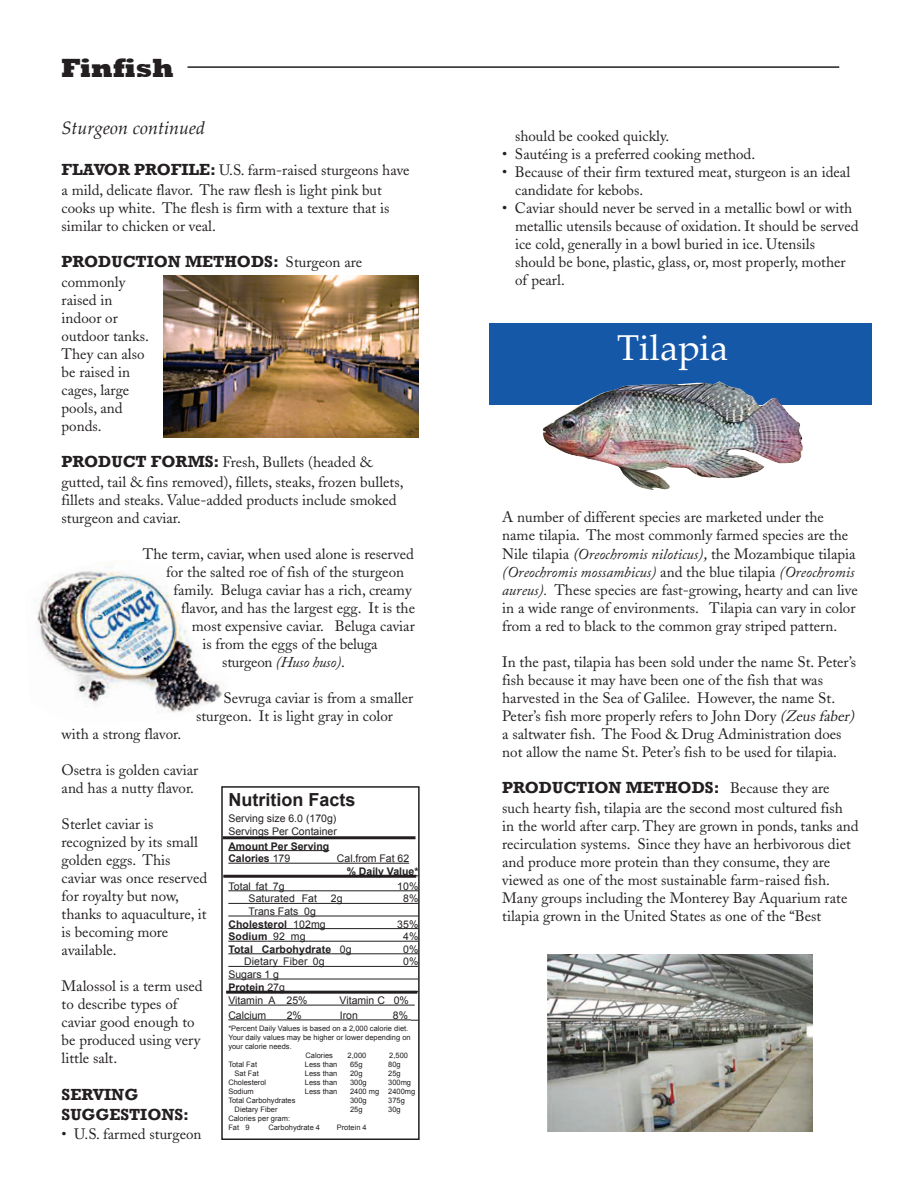
<style>
.page{position:relative;width:918px;height:1188px;background:#fff}
.page>*{position:absolute;margin:0;border:0;box-sizing:border-box;transform-origin:0 0}
.t1{font:36px "Palatino Linotype";color:#fff}
.t2{font:800 27px "Rockwell";color:#231f20}
.t3{font:italic 18px "Palatino Linotype";color:#231f20}
.t4{font:700 18px "Arial";color:#231f20}
.t5{font:700 16.5px/19.8px "Rockwell";color:#231f20}
.t6{font:15px/18px "Adobe Caslon";color:#231f20}
.t7{font:italic 15px "Adobe Caslon Pro";color:#231f20}
.t8{font:10.5px/12.6px "Arial";color:#231f20}
.t9{font:700 10.5px/12.6px "Arial";color:#231f20}
.t10{font:7.5px/9px "Arial";color:#231f20}
.s1{font-family:"Rockwell";font-weight:700;font-size:16.5px}
.s2{font-family:"Adobe Caslon";font-weight:400;font-size:15px}
.s3{font-family:"Adobe Caslon";font-style:normal}
.s4{font-style:normal}
.s5{font-weight:400}
.s6{font-weight:700}
.s7{font-style:italic}
.s8{font-family:"Adobe Caslon Pro";font-style:italic}
</style>
<div class="page">
<img style="left:163px;top:275px;width:255px;height:162px">
<img style="left:35px;top:564px;width:188px;height:148px">
<img style="left:548px;top:954px;width:264px;height:178px">
<div style="left:489px;top:323px;width:383px;height:81px;background:#1558a8"></div>
<div style="left:221px;top:786px;width:199px;height:354px;border:2px solid #231f20"></div>
<hr style="left:228px;top:850px;width:101px;height:1px;background:#231f20">
<hr style="left:228px;top:863px;width:42px;height:1px;background:#231f20">
<hr style="left:270px;top:863px;width:139px;height:1px;background:#231f20">
<hr style="left:230px;top:875px;width:189px;height:1px;background:#231f20">
<hr style="left:228px;top:890px;width:191px;height:1px;background:#231f20">
<hr style="left:228px;top:903px;width:191px;height:1px;background:#231f20">
<hr style="left:228px;top:916px;width:191px;height:1px;background:#231f20">
<hr style="left:228px;top:928px;width:65px;height:1px;background:#231f20">
<hr style="left:293px;top:928px;width:126px;height:1px;background:#231f20">
<hr style="left:228px;top:941px;width:40px;height:1px;background:#231f20">
<hr style="left:268px;top:941px;width:151px;height:1px;background:#231f20">
<hr style="left:228px;top:953px;width:103px;height:1px;background:#231f20">
<hr style="left:331px;top:953px;width:88px;height:1px;background:#231f20">
<hr style="left:228px;top:966px;width:191px;height:1px;background:#231f20">
<hr style="left:228px;top:979px;width:191px;height:1px;background:#231f20">
<hr style="left:265px;top:991px;width:154px;height:1px;background:#231f20">
<hr style="left:228px;top:1005px;width:187px;height:1px;background:#231f20">
<hr style="left:228px;top:1020px;width:183px;height:1px;background:#231f20">
<hr style="left:223px;top:836px;width:193px;height:3px;background:#231f20">
<hr style="left:223px;top:875px;width:193px;height:3px;background:#231f20">
<hr style="left:226px;top:991px;width:191px;height:3px;background:#231f20">
<img style="left:542px;top:381px;width:261px;height:109px">
<hr style="left:187px;top:66px;width:652px;height:2px;background:#231f20">
<h2 class="t2" style="left:62px;top:52px;width:114px">Finfish</h2>
<p class="t3" style="left:62px;top:121px;width:145px">Sturgeon continued</p>
<p class="t6" style="left:62px;top:162px;width:350px;line-height:19.8px"><span class="s1">FLAVOR PROFILE:</span> U.S. farm-raised sturgeons have a mild, delicate flavor. The raw flesh is light pink but</p>
<p class="t6" style="left:62px;top:200px;width:329px">cooks up white. The flesh is firm with a texture that is similar to chicken or veal.</p>
<p class="t5" style="left:62px;top:251px;width:302px">PRODUCTION METHODS: <span class="s2">Sturgeon are</span></p>
<p class="t6" style="left:62px;top:275px;width:89px">commonly raised in indoor or outdoor tanks.<br>They can also be raised in cages, large pools, and ponds.</p>
<p class="t6" style="left:62px;top:454px;width:343px;line-height:19.8px"><span class="s1">PRODUCT FORMS:</span> Fresh, Bullets (headed &amp; gutted, tail &amp; fins removed), fillets, steaks, frozen bullets,</p>
<p class="t6" style="left:62px;top:493px;width:336px">fillets and steaks. Value-added products include smoked sturgeon and caviar.</p>
<p class="t6" style="left:143px;top:547px;width:273px">The term, caviar, when used alone is reserved</p>
<p class="t6" style="left:166px;top:565px;width:239px">for the salted roe of fish of the sturgeon</p>
<p class="t6" style="left:174px;top:583px;width:240px">family. Beluga caviar has a rich, creamy</p>
<p class="t6" style="left:181px;top:601px;width:235px">flavor, and has the largest egg. It is the</p>
<p class="t6" style="left:192px;top:619px;width:225px">most expensive caviar. Beluga caviar</p>
<p class="t6" style="left:202px;top:637px;width:177px">is from the eggs of the beluga</p>
<p class="t7" style="left:222px;top:657px;width:124px"><span class="s3">sturgeon</span> (Huso huso)<span class="s4">.</span></p>
<p class="t6" style="left:196px;top:691px;width:219px;text-indent:27px">Sevruga caviar is from a smaller sturgeon. It is light gray in color</p>
<p class="t6" style="left:62px;top:727px;width:121px">with a strong flavor.</p>
<p class="t6" style="left:62px;top:763px;width:138px">Osetra is golden caviar and has a nutty flavor.</p>
<p class="t6" style="left:62px;top:817px;width:147px">Sterlet caviar is recognized by its small golden eggs. This caviar was once reserved for royalty but now, thanks to aquaculture, it is becoming more available.</p>
<p class="t6" style="left:62px;top:979px;width:142px">Malossol is a term used to describe types of caviar good enough to be produced using very little salt.</p>
<p class="t5" style="left:62px;top:1084px;width:129px">SERVING<br>SUGGESTIONS:</p>
<p class="t6" style="left:62px;top:1127px;width:141px">• U.S. farmed sturgeon</p>
<p class="t4" style="left:228px;top:790px;width:128px">Nutrition Facts</p>
<p class="t8" style="left:228px;top:812px;width:110px">Serving size 6.0 (170g)<br>Servings Per Container</p>
<p class="t9" style="left:228px;top:840px;width:102px">Amount Per Serving<br>Calories <span class="s5">179</span></p>
<p class="t8" style="left:337px;top:852px;width:74px">Cal.from Fat 62</p>
<p class="t9" style="left:347px;top:865px;width:73px">% Daily Value*</p>
<p class="t8" style="left:228px;top:880px;width:58px">Total fat 7g</p>
<p class="t8" style="left:397px;top:880px;width:23px">10%</p>
<p class="t8" style="left:249px;top:892px;width:70px">Saturated Fat</p>
<p class="t8" style="left:331px;top:892px;width:13px">2g</p>
<p class="t8" style="left:403px;top:892px;width:17px">8%</p>
<p class="t8" style="left:228px;top:905px;width:99px;text-indent:20px">Trans Fats 0g<br><span class="s6">Cholesterol</span> 102mg</p>
<p class="t8" style="left:397px;top:918px;width:23px">35%</p>
<p class="t9" style="left:228px;top:930px;width:79px">Sodium <span class="s5">92 mg</span></p>
<p class="t8" style="left:403px;top:930px;width:17px">4%</p>
<p class="t9" style="left:228px;top:943px;width:125px">Total Carbohydrate <span class="s5">0g</span></p>
<p class="t8" style="left:403px;top:943px;width:17px">0%</p>
<p class="t8" style="left:244px;top:955px;width:82px">Dietary Fiber 0g</p>
<p class="t8" style="left:403px;top:955px;width:17px">0%</p>
<p class="t8" style="left:228px;top:968px;width:81px;line-height:13px">Sugars 1 g<br><span class="s6">Protein</span> 27g<br>Vitamin A 25%</p>
<p class="t8" style="left:340px;top:994px;width:71px">Vitamin C 0%</p>
<p class="t8" style="left:228px;top:1009px;width:39px">Calcium</p>
<p class="t8" style="left:287px;top:1009px;width:17px">2%</p>
<p class="t8" style="left:340px;top:1009px;width:20px">Iron</p>
<p class="t8" style="left:393px;top:1009px;width:17px">8%</p>
<p class="t10" style="left:228px;top:1024px;width:181px">*Percent Daily Values is based on a 2,000 calorie diet.</p>
<p class="t10" style="left:228px;top:1033px;width:184px">Your daily values may be higher or lower depending on</p>
<p class="t10" style="left:228px;top:1042px;width:65px">your calorie needs.</p>
<p class="t10" style="left:305px;top:1051px;width:29px">Calories</p>
<p class="t10" style="left:348px;top:1051px;width:20px">2,000</p>
<p class="t10" style="left:389px;top:1051px;width:20px">2,500</p>
<p class="t10" style="left:228px;top:1060px;width:30px">Total Fat</p>
<p class="t10" style="left:235px;top:1069px;width:26px">Sat Fat</p>
<p class="t10" style="left:228px;top:1078px;width:39px">Cholesterol</p>
<p class="t10" style="left:228px;top:1087px;width:27px">Sodium</p>
<p class="t10" style="left:228px;top:1096px;width:69px">Total Carbohydrates</p>
<p class="t10" style="left:235px;top:1105px;width:44px">Dietary Fiber</p>
<p class="t10" style="left:228px;top:1114px;width:63px">Calories per gram:</p>
<p class="t10" style="left:228px;top:1123px;width:23px">Fat 9</p>
<p class="t10" style="left:268px;top:1123px;width:53px">Carbohydrate 4</p>
<p class="t10" style="left:337px;top:1123px;width:32px">Protein 4</p>
<p class="t10" style="left:305px;top:1060px;width:34px;text-align:justify">Less than Less than Less than Less than</p>
<p class="t10" style="left:350px;top:1060px;width:31px">65g<br>20g<br>300g<br>2400 mg<br>300g<br>25g</p>
<p class="t10" style="left:388px;top:1060px;width:29px">80g<br>25g<br>300mg<br>2400mg<br>375g<br>30g</p>
<p class="t6" style="left:515px;top:128px;width:156px">should be cooked quickly.</p>
<p class="t6" style="left:502px;top:146px;width:255px">• Sautéing is a preferred cooking method.</p>
<p class="t6" style="left:515px;top:164px;width:337px;text-indent:-13px">• Because of their firm textured meat, sturgeon is an ideal candidate for kebobs.</p>
<p class="t6" style="left:515px;top:200px;width:345px;text-indent:-13px">• Caviar should never be served in a metallic bowl or with metallic utensils because of oxidation. It should be served ice cold, generally in a bowl buried in ice. Utensils should be bone, plastic, glass, or, most properly, mother of pearl.</p>
<h1 class="t1" style="left:617px;top:334px;width:113px">Tilapia</h1>
<p class="t6" style="left:502px;top:510px;width:355px">A number of different species are marketed under the name tilapia. The most commonly farmed species are the<br>Nile tilapia <span class="s7">(</span><span class="s8">Oreochromis niloticus)</span><span class="s7">,</span>the Mozambique tilapia</p>
<p class="t7" style="left:502px;top:567px;width:354px">(Oreochromis mossambicus) <span class="s3">and the blue tilapia</span> (Oreochromis</p>
<p class="t6" style="left:502px;top:583px;width:357px"><span class="s8">aureus).</span> These species are fast-growing, hearty and can live in a wide range of environments. Tilapia can vary in color from a red to black to the common gray striped pattern.</p>
<p class="t6" style="left:502px;top:655px;width:356px">In the past, tilapia has been sold under the name St. Peter’s fish because it may have been one of the fish that was harvested in the Sea of Galilee. However, the name St.<br>Peter’s fish more properly refers to John Dory <span class="s7">(Zeusfaber) </span>a saltwater fish. The Food &amp; Drug Administration does not allow the name St. Peter’s fish to be used for tilapia.</p>
<p class="t5" style="left:502px;top:778px;width:329px">PRODUCTION METHODS: <span class="s2">Because they are</span></p>
<p class="t6" style="left:502px;top:801px;width:358px">such hearty fish, tilapia are the second most cultured fish in the world after carp. They are grown in ponds, tanks and recirculation systems. Since they have an herbivorous diet and produce more protein than they consume, they are viewed as one of the most sustainable farm-raised fish.<br>Many groups including the Monterey Bay Aquarium rate tilapia grown in the United States as one of the “Best</p>
</div>
